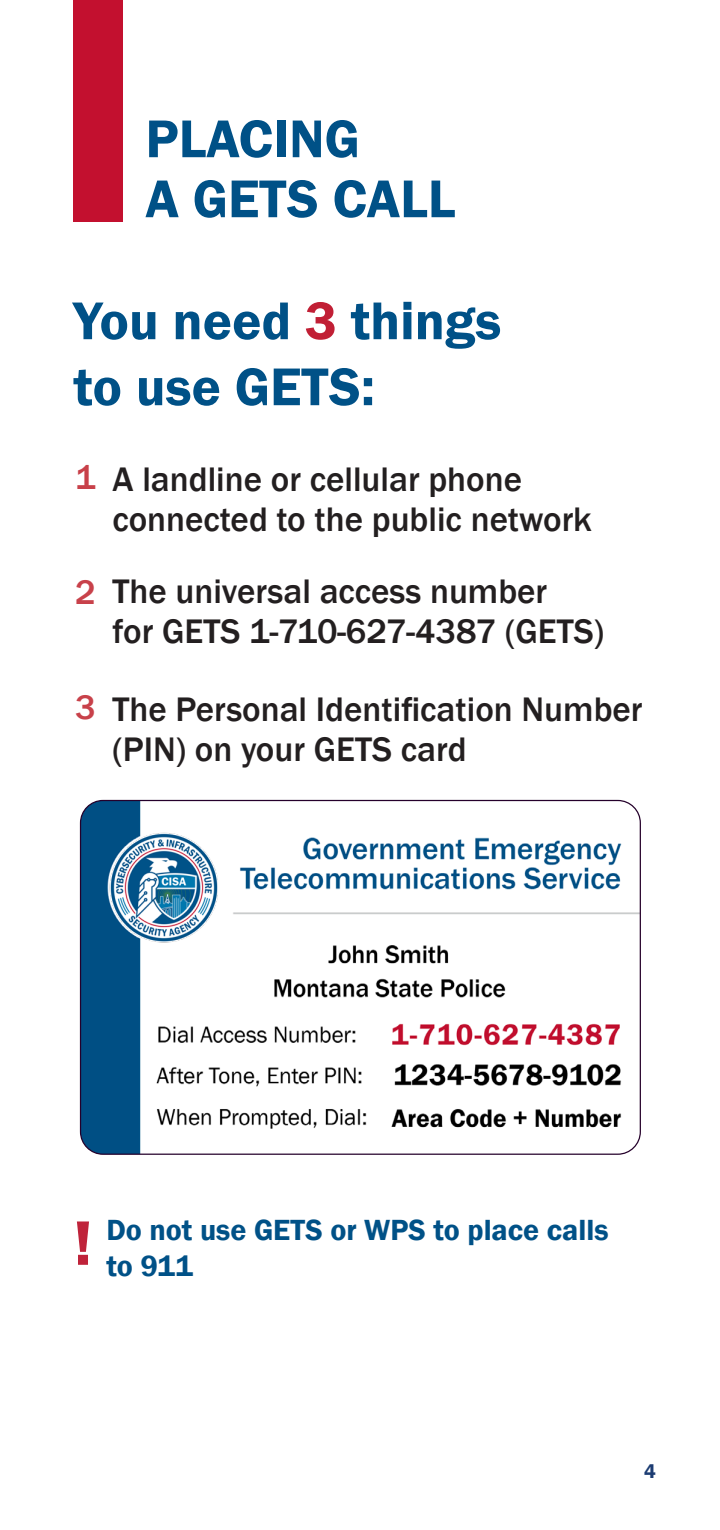
<style>
.page{position:relative;width:720px;height:1530px;background:#fff}
.page>*{position:absolute;margin:0;border:0;box-sizing:border-box;transform-origin:0 0}
.Numbered_list_left{font:600 55px/66px "Franklin Gothic";color:#005187}
.PAGE_TITLES{font:600 55px "Franklin Gothic";color:#005187}
.Numbered_list_left-2{font:500 35px/40px "Franklin Gothic";color:#231f20}
.t1{font:600 30px/36px "Franklin Gothic";color:#005187}
.Page_Numbers_-_Right{font:600 20px "Franklin Gothic";color:#1c3c72}
.s1{color:#c11f35}
.s2{color:#c84049}
.s3{color:#c8414a}
.s4{font-size:65px;color:#bf233a}
</style>
<div class="page">
<div style="left:73px;top:0;width:50px;height:222px;background:#c3102f"></div>
<img style="left:81px;top:801px;width:558px;height:352px">
<img style="left:110px;top:833px;width:109px;height:109px">
<p class="PAGE_TITLES" style="left:145px;top:105px;width:216px">PLACING</p>
<p class="PAGE_TITLES" style="left:145px;top:165px;width:312px">A GETS CALL</p>
<p class="Numbered_list_left" style="left:73px;top:289px;width:429px">You need <span class="s1">3</span> things to use GETS:</p>
<p class="Numbered_list_left-2" style="left:112px;top:459px;width:481px;text-indent:-37px"><span class="s2">1</span> A landline or cellular phone connected to the public network</p>
<p class="Numbered_list_left-2" style="left:75px;top:572px;width:474px"><span class="s3">2</span> The universal access number</p>
<p class="Numbered_list_left-2" style="left:112px;top:612px;width:493px">for GETS 1-710-627-4387 (GETS)</p>
<p class="Numbered_list_left-2" style="left:75px;top:689px;width:569px"><span class="s3">3</span> The Personal Identification Number</p>
<p class="Numbered_list_left-2" style="left:112px;top:729px;width:356px">(PIN) on your GETS card</p>
<p class="t1" style="left:106px;top:1213px;width:504px;text-indent:-33px"><span class="s4">!</span> Do not use GETS or WPS to place calls to 911</p>
<p class="Page_Numbers_-_Right" style="left:644px;top:1459px;width:13px">4</p>
</div>
